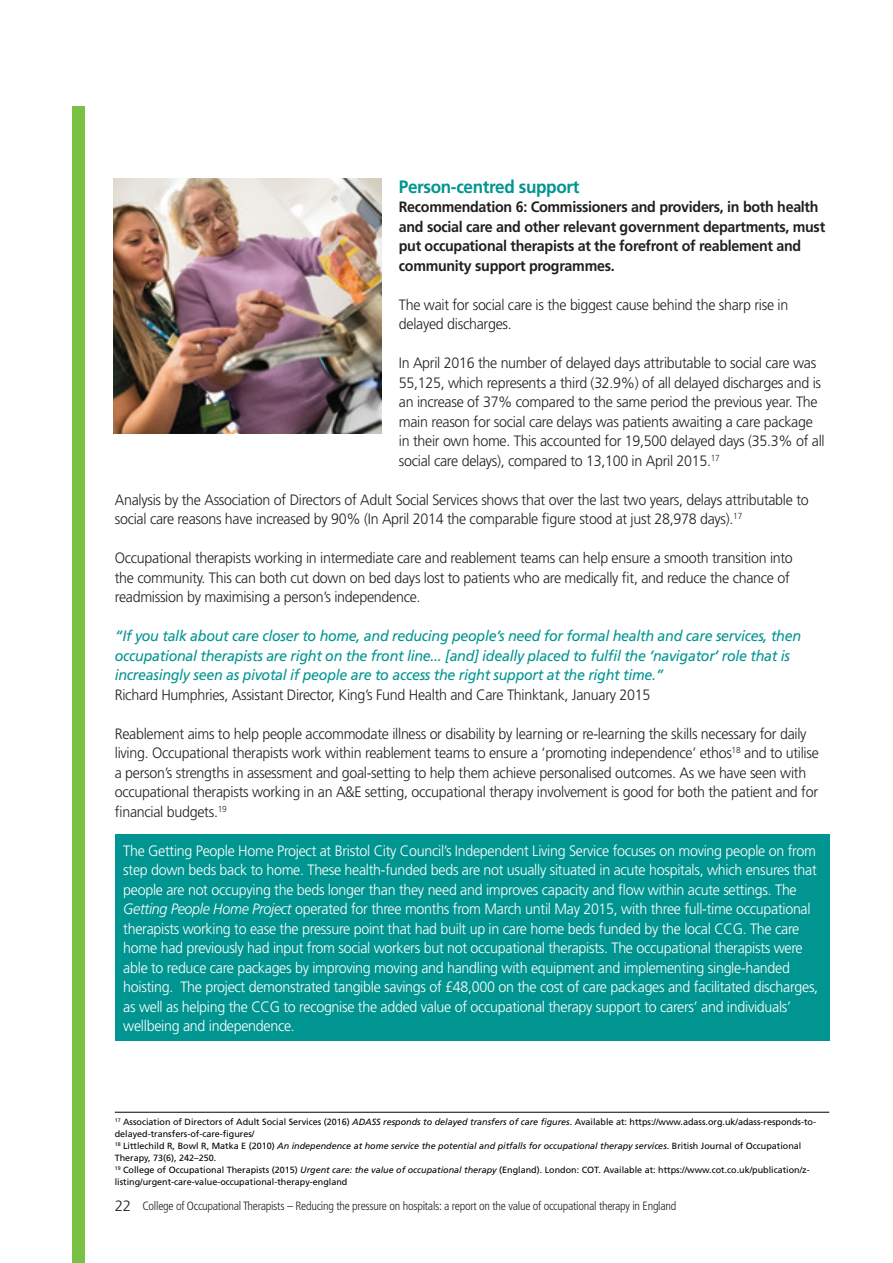
<style>
.page{position:relative;width:893px;height:1263px;background:#fff}
.page>*{position:absolute;margin:0;border:0;box-sizing:border-box;transform-origin:0 0}
.t1{font:700 18px "Frutiger";letter-spacing:-.02em;color:#009590;scale:.95 1}
.t2{font:300 15px/19.5px "Frutiger";letter-spacing:-.02em;color:#231f20;scale:.95 1}
.t3{font:300 15px/19.5px "Frutiger";letter-spacing:-.02em;color:#fff;scale:.95 1}
.t4{font:italic 15px/19.5px "Frutiger";letter-spacing:-.02em;color:#009590;scale:.95 1}
.t5{font:700 15px/19.5px "Frutiger";letter-spacing:-.02em;color:#231f20;scale:.95 1}
.t6{font:300 15px "Frutiger";letter-spacing:-.02em;color:#231f20}
.t7{font:300 condensed 12px "Frutiger";letter-spacing:-.02em;color:#231f20}
.Footnote_rules{font:9px/12px "Frutiger";color:#000}
.s1{font-style:italic}
</style>
<div class="page">
<div style="left:72px;top:106px;width:13px;height:1157px;background:#79c142"></div>
<div style="left:115px;top:834px;width:714px;height:207px;background:#009590"></div>
<hr style="left:115px;top:1112px;width:714px;height:1px;background:#000">
<img style="left:114px;top:178px;width:268px;height:255px">
<p class="t1" style="left:399px;top:176px;width:192px">Person-centred support</p>
<p class="t5" style="left:399px;top:197px;width:450px">Recommendation 6: Commissioners and providers, in both health and social care and other relevant government departments, must put occupational therapists at the forefront of reablement and community support programmes.</p>
<p class="t2" style="left:399px;top:295px;width:411px">The wait for social care is the biggest cause behind the sharp rise in delayed discharges.</p>
<p class="t2" style="left:399px;top:353px;width:450px">In April 2016 the number of delayed days attributable to social care was 55,125, which represents a third (32.9%) of all delayed discharges and is an increase of 37% compared to the same period the previous year. The main reason for social care delays was patients awaiting a care package in their own home. This accounted for 19,500 delayed days (35.3% of all social care delays), compared to 13,100 in April 2015.<sup>17</sup></p>
<p class="t2" style="left:115px;top:490px;width:732px">Analysis by the Association of Directors of Adult Social Services shows that over the last two years, delays attributable to social care reasons have increased by 90% (In April 2014 the comparable figure stood at just 28,978 days).<sup>17</sup></p>
<p class="t2" style="left:115px;top:548px;width:715px">Occupational therapists working in intermediate care and reablement teams can help ensure a smooth transition into the community. This can both cut down on bed days lost to patients who are medically fit, and reduce the chance of readmission by maximising a person’s independence.</p>
<p class="t4" style="left:115px;top:626px;width:724px">“If you talk about care closer to home, and reducing people’s need for formal health and care services, then occupational therapists are right on the front line... [and] ideally placed to fulfil the ‘navigator’ role that is increasingly seen as pivotal if people are to access the right support at the right time.”</p>
<p class="t2" style="left:115px;top:685px;width:565px">Richard Humphries, Assistant Director, King’s Fund Health and Care Thinktank, January 2015</p>
<p class="t2" style="left:115px;top:724px;width:743px">Reablement aims to help people accommodate illness or disability by learning or re-learning the skills necessary for daily living. Occupational therapists work within reablement teams to ensure a ‘promoting independence’ ethos<sup>18</sup> and to utilise a person’s strengths in assessment and goal-setting to help them achieve personalised outcomes. As we have seen with occupational therapists working in an A&amp;E setting, occupational therapy involvement is good for both the patient and for financial budgets.<sup>19</sup></p>
<p class="t3" style="left:123px;top:841px;width:733px">The Getting People Home Project at Bristol City Council’s Independent Living Service focuses on moving people on from step down beds back to home. These health-funded beds are not usually situated in acute hospitals, which ensures that people are not occupying the beds longer than they need and improves capacity and flow within acute settings. The <span class="s1">Getting People Home Project</span> operated for three months from March until May 2015, with three full-time occupational therapists working to ease the pressure point that had built up in care home beds funded by the local CCG. The care home had previously had input from social workers but not occupational therapists. The occupational therapists were able to reduce care packages by improving moving and handling with equipment and implementing single-handed hoisting. The project demonstrated tangible savings of £48,000 on the cost of care packages and facilitated discharges, as well as helping the CCG to recognise the added value of occupational therapy support to carers’ and individuals’ wellbeing and independence.</p>
<p class="Footnote_rules" style="left:115px;top:1116px;width:703px"><sup>17</sup> Association of Directors of Adult Social Services (2016) <span class="s1">ADASS responds to delayed transfers of care figures</span>. Available at: https://www.adass.org.uk/adass-responds-to&shy;delayed-transfers-of-care-figures/<br><sup>18</sup> Littlechild R, Bowl R, Matka E (2010) <span class="s1">An independence at home service the potential and pitfalls for occupational therapy services</span>. British Journal of Occupational Therapy, 73(6), 242–250.<br><sup>19</sup> College of Occupational Therapists (2015) <span class="s1">Urgent care: the value of occupational therapy</span> (England). London: COT. Available at: https://www.cot.co.uk/publication/z&shy;listing/urgent-care-value-occupational-therapy-england</p>
<p class="t7" style="left:142px;top:1199px;width:535px">College of Occupational Therapists – Reducing the pressure on hospitals: a report on the value of occupational therapy in England</p>
<p class="t6" style="left:115px;top:1197px;width:18px">22</p>
</div>
